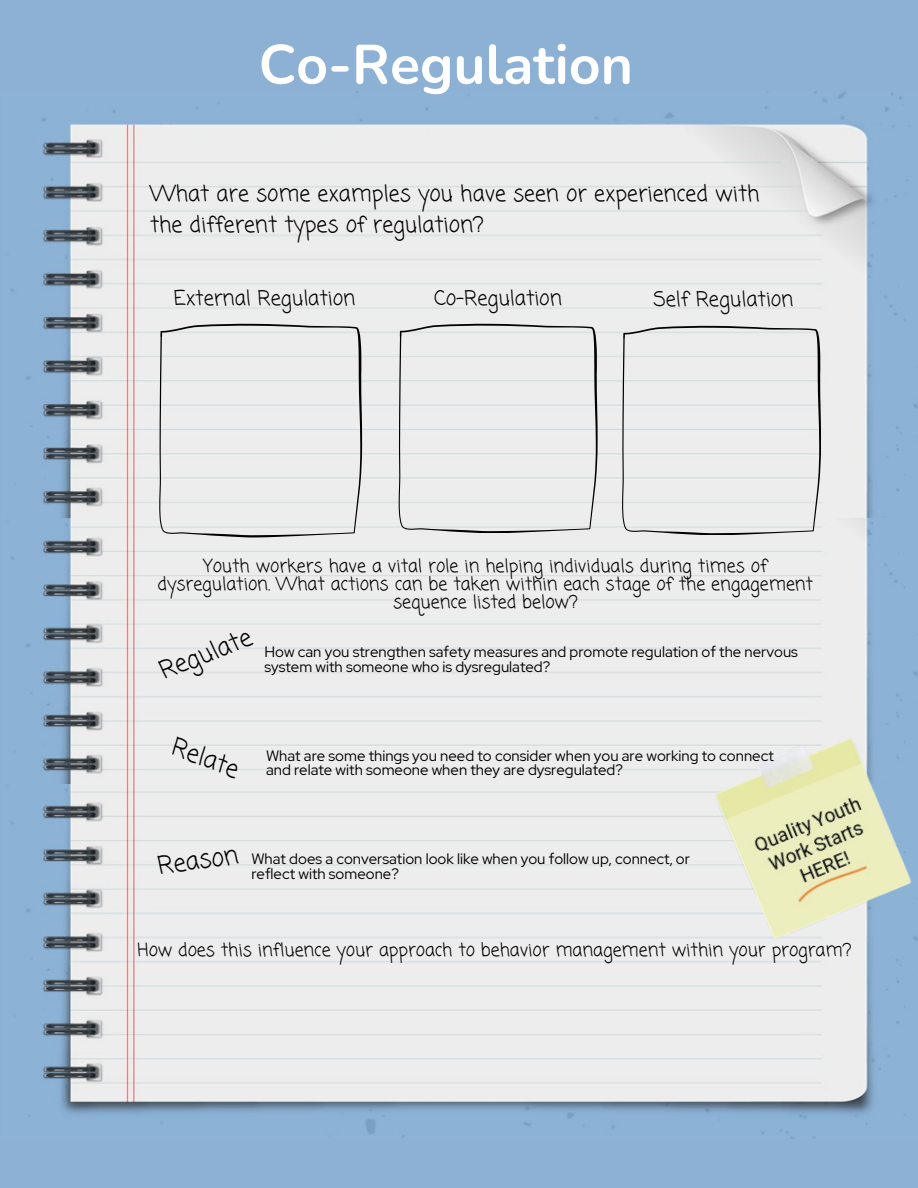
<style>
.page{position:relative;width:918px;height:1188px;background:#8cb1d5}
.page>*{position:absolute;margin:0;border:0;box-sizing:border-box;transform-origin:0 0}
.t1{font:700 55.35px "Nunito";color:#fff}
.t2{font:24.6px "Coming Soon";color:#000}
.t3{font:21.9px/30.3px "Coming Soon";color:#000}
.t4{font:20.4px "Coming Soon";color:#000}
.t5{font:18px/18px "Coming Soon";color:#000;text-align:center}
.t6{font:15px/14.7px "Red Hat Display";color:#000}
</style>
<div class="page">
<img style="left:11px;top:92px;width:907px;height:427px">
<img style="left:11px;top:519px;width:907px;height:265px">
<img style="left:11px;top:784px;width:894px;height:355px">
<img style="left:680px;top:706px;width:238px;height:266px">
<svg style="left:398px;top:324px;width:199px;height:209px"></svg>
<svg style="left:159px;top:324px;width:203px;height:213px"></svg>
<svg style="left:622px;top:326px;width:199px;height:209px"></svg>
<h3 class="t1" style="left:259px;top:28px;width:376px">Co-Regulation</h3>
<h3 class="t3" style="left:150px;top:180px;width:611px">What are some examples you have seen or experienced with the different types of regulation?</h3>
<p class="t4" style="left:174px;top:284px;width:183px">External Regulation</p>
<p class="t4" style="left:653px;top:285px;width:142px">Self Regulation</p>
<h3 class="t4" style="left:434px;top:284px;width:129px">Co-Regulation</h3>
<h3 class="t5" style="left:158px;top:558px;width:657px">Youth workers have a vital role in helping individuals during times of dysregulation. What actions can be taken within each stage of the engagement sequence listed below?</h3>
<h4 class="t2" style="left:154px;top:655px;width:98px;rotate:-21deg">Regulate</h4>
<p class="t6" style="left:265px;top:644px;width:535px">How can you strengthen safety measures and promote regulation of the nervous system with someone who is dysregulated?</p>
<h2 class="t2" style="left:179px;top:729px;width:71px;rotate:21deg">Relate</h2>
<h2 class="t6" style="left:266px;top:748px;width:509px">What are some things you need to consider when you are working to connect and relate with someone when they are dysregulated?</h2>
<p class="t2" style="left:155px;top:849px;width:83px;rotate:-8deg">Reason</p>
<p class="t6" style="left:251px;top:852px;width:440px">What does a conversation look like when you follow up, connect, or reflect with someone?</p>
<p class="t5" style="left:137px;top:942px;width:716px">How does this influence your approach to behavior management within your program?</p>
</div>
